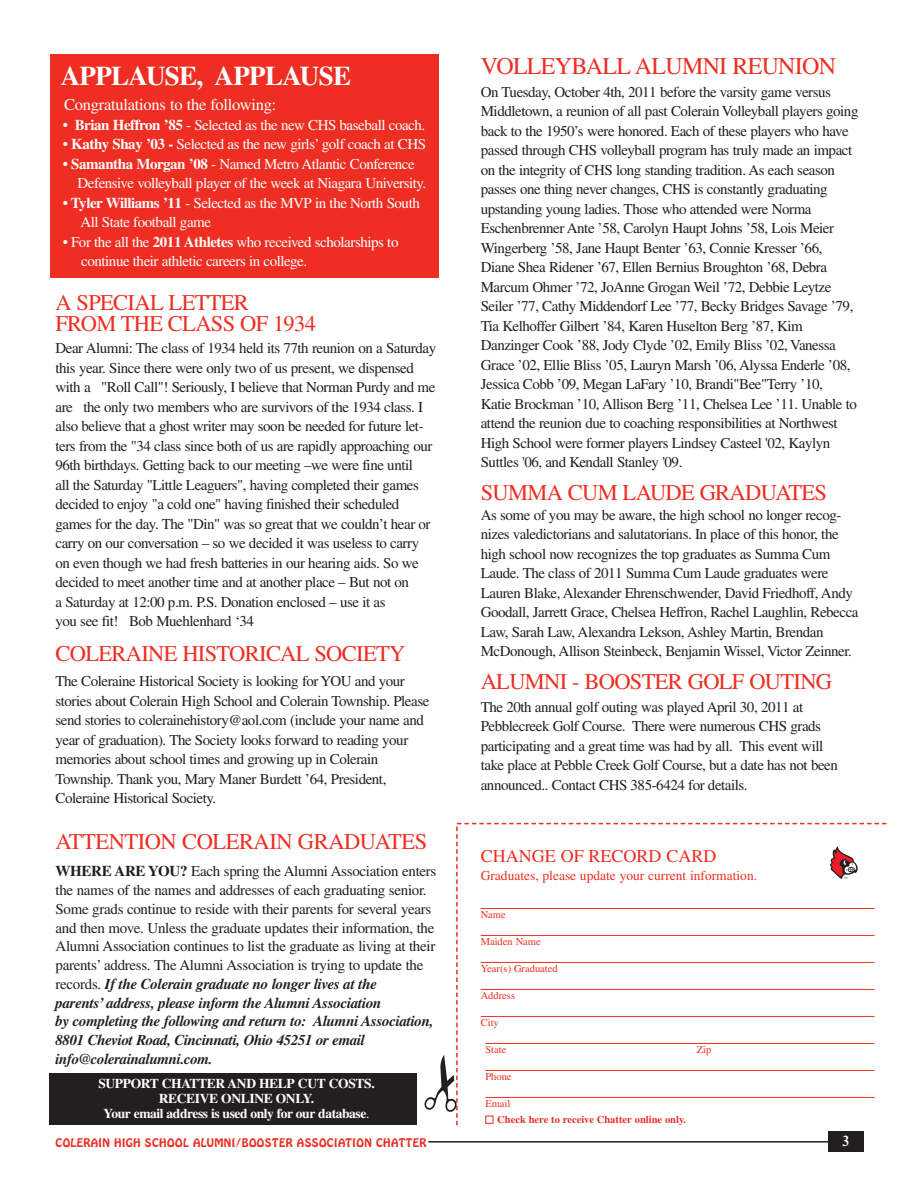
<style>
.page{position:relative;width:918px;height:1188px;background:#fff}
.page>*{position:absolute;margin:0;border:0;box-sizing:border-box;transform-origin:0 0}
.t1{font:700 27px "Times";letter-spacing:-.025em;color:#fff}
.t2{font:24px "Times";letter-spacing:-.03em;color:#ee2e22}
.t3{font:22.5px/21px "Times";letter-spacing:-.03em;color:#ee2e22}
.t4{font:18px "Times";color:#ee2e22}
.t5{font:16.5px "Times";letter-spacing:-.015em;color:#fff}
.t6{font:15px/19.5px "Times";letter-spacing:-.03em;color:#231f20}
.t7{font:15px/19.5px "Times";letter-spacing:-.03em;color:#fff}
.t8{font:600 15px "Times";color:#fff}
.t9{font:700 13.5px/15px "Times";letter-spacing:-.03em;color:#fff;text-align:center}
.t10{font:13.5px "Times";color:#ee2e22}
.t11{font:10.5px "Times";color:#ee2e22}
.t12{font:10.5px "Hobo";letter-spacing:.04em;color:#ee2e22}
.t13{font:700 10.5px "Times";color:#ee2e22}
.s1{font-weight:700}
.s2{font-weight:700;font-style:italic}
.s3{font-weight:400}
.s4{color:#fff}
</style>
<div class="page">
<div style="left:50px;top:1073px;width:367px;height:52px;background:#231f20"></div>
<div style="left:50px;top:55px;width:389px;height:223px;background:#ee2e22"></div>
<div style="left:828px;top:1131px;width:36px;height:20px;background:#231f20"></div>
<hr style="left:428px;top:1141px;width:402px;height:2px;background:#231f20">
<svg style="left:456px;top:823px;width:430px;height:302px"></svg>
<h1 class="t1" style="left:61px;top:66px;width:292px">APPLAUSE, APPLAUSE</h1>
<p class="t5" style="left:64px;top:99px;width:214px">Congratulations to the following:</p>
<p class="t7" style="left:63px;top:117px;width:364px"><span class="s1">• Brian Heffron ’85</span> - Selected as the new CHS baseball coach.</p>
<p class="t7" style="left:63px;top:136px;width:365px"><span class="s1">• Kathy Shay ’03 -</span> Selected as the new girls’ golf coach at CHS</p>
<p class="t7" style="left:78px;top:156px;width:350px;text-indent:-15px"><span class="s1">• Samantha Morgan ’08</span> - Named Metro Atlantic Conference<br>Defensive volleyball player of the week at Niagara University.</p>
<p class="t7" style="left:80px;top:195px;width:341px;text-indent:-18px"><span class="s1">• Tyler Williams ’11</span> - Selected as the MVP in the North South<br>All State football game</p>
<p class="t7" style="left:81px;top:234px;width:319px;text-indent:-18px">• For the all the <span class="s1">2011 Athletes</span> who received scholarships to continue their athletic careers in college.</p>
<h3 class="t3" style="left:56px;top:294px;width:262px">A SPECIAL LETTER<br>FROM THE CLASS OF 1934</h3>
<p class="t6" style="left:56px;top:340px;width:382px">Dear Alumni: The class of 1934 held its 77th reunion on a Saturday this year. Since there were only two of us present, we dispensed with a "Roll Call"! Seriously, I believe that Norman Purdy and me are the only two members who are survivors of the 1934 class. I also believe that a ghost writer may soon be needed for future let&shy;ters from the "34 class since both of us are rapidly approaching our 96th birthdays. Getting back to our meeting –we were fine until<br>all the Saturday "Little Leaguers", having completed their games decided to enjoy "a cold one" having finished their scheduled games for the day. The "Din" was so great that we couldn’t hear or carry on our conversation – so we decided it was useless to carry on even though we had fresh batteries in our hearing aids. So we decided to meet another time and at another place – But not on<br>a Saturday at 12:00 p.m. P.S. Donation enclosed – use it as<br>you see fit! Bob Muehlenhard ‘34</p>
<h3 class="t3" style="left:56px;top:645px;width:351px">COLERAINE HISTORICAL SOCIETY</h3>
<p class="t6" style="left:56px;top:673px;width:375px">The Coleraine Historical Society is looking for YOU and your stories about Colerain High School and Colerain Township. Please send stories to colerainehistory@aol.com (include your name and year of graduation). The Society looks forward to reading your memories about school times and growing up in Colerain Township. Thank you, Mary Maner Burdett ’64, President, Coleraine Historical Society.</p>
<h3 class="t3" style="left:56px;top:833px;width:373px">ATTENTION COLERAIN GRADUATES</h3>
<p class="t6" style="left:56px;top:863px;width:382px;line-height:18.8px"><span class="s1">WHERE ARE YOU?</span> Each spring the Alumni Association enters the names of the names and addresses of each graduating senior.<br>Some grads continue to reside with their parents for several years and then move. Unless the graduate updates their information, the Alumni Association continues to list the graduate as living at their parents’ address. The Alumni Association is trying to update the records. <span class="s2">If the Colerain graduate no longer lives at the<br>parents’ address, please inform the Alumni Association<br>by completing the following and return to: Alumni Association, 8801 Cheviot Road, Cincinnati, Ohio 45251 or email info@colerainalumni.com.</span></p>
<p class="t9" style="left:98px;top:1077px;width:278px">SUPPORT CHATTER AND HELP CUT COSTS.<br>RECEIVE ONLINE ONLY.<br>Your email address is used only for our database<span class="s3">.</span></p>
<h2 class="t2" style="left:481px;top:58px;width:357px">VOLLEYBALL ALUMNI REUNION</h2>
<p class="t6" style="left:481px;top:84px;width:379px">On Tuesday, October 4th, 2011 before the varsity game versus Middletown, a reunion of all past Colerain Volleyball players going back to the 1950’s were honored. Each of these players who have passed through CHS volleyball program has truly made an impact on the integrity of CHS long standing tradition. As each season passes one thing never changes, CHS is constantly graduating upstanding young ladies. Those who attended were Norma Eschenbrenner Ante ’58, Carolyn Haupt Johns ’58, Lois Meier Wingerberg ’58, Jane Haupt Benter ’63, Connie Kresser ’66, Diane Shea Ridener ’67, Ellen Bernius Broughton ’68, Debra Marcum Ohmer ’72, JoAnne Grogan Weil ’72, Debbie Leytze Seiler ’77, Cathy Middendorf Lee ’77, Becky Bridges Savage ’79, Tia Kelhoffer Gilbert ’84, Karen Huselton Berg ’87, Kim Danzinger Cook ’88, Jody Clyde ’02, Emily Bliss ’02, Vanessa Grace ’02, Ellie Bliss ’05, Lauryn Marsh ’06, Alyssa Enderle ’08, Jessica Cobb ’09, Megan LaFary ’10, Brandi"Bee"Terry ’10,<br>Katie Brockman ’10, Allison Berg ’11, Chelsea Lee ’11. Unable to attend the reunion due to coaching responsibilities at Northwest High School were former players Lindsey Casteel '02, Kaylyn Suttles '06, and Kendall Stanley '09.</p>
<h3 class="t3" style="left:481px;top:484px;width:348px">SUMMA CUM LAUDE GRADUATES</h3>
<p class="t6" style="left:481px;top:507px;width:379px">As some of you may be aware, the high school no longer recog&shy;nizes valedictorians and salutatorians. In place of this honor, the high school now recognizes the top graduates as Summa Cum Laude. The class of 2011 Summa Cum Laude graduates were Lauren Blake, Alexander Ehrenschwender, David Friedhoff, Andy Goodall, Jarrett Grace, Chelsea Heffron, Rachel Laughlin, Rebecca Law, Sarah Law, Alexandra Lekson, Ashley Martin, Brendan McDonough, Allison Steinbeck, Benjamin Wissel, Victor Zeinner.</p>
<h3 class="t3" style="left:481px;top:673px;width:353px">ALUMNI - BOOSTER GOLF OUTING</h3>
<p class="t6" style="left:481px;top:699px;width:359px">The 20th annual golf outing was played April 30, 2011 at Pebblecreek Golf Course. There were numerous CHS grads participating and a great time was had by all. This event will take place at Pebble Creek Golf Course, but a date has not been announced.. Contact CHS 385-6424 for details.</p>
<p class="t4" style="left:481px;top:849px;width:237px">CHANGE OF RECORD CARD</p>
<p class="t10" style="left:481px;top:871px;width:278px">Graduates, please update your current information.</p>
<p class="t11" style="left:481px;top:910px;width:27px">Name</p>
<p class="t11" style="left:481px;top:937px;width:62px">Maiden Name</p>
<p class="t11" style="left:481px;top:964px;width:79px">Year(s) Graduated</p>
<p class="t11" style="left:481px;top:991px;width:36px">Address</p>
<p class="t11" style="left:481px;top:1018px;width:20px">City</p>
<p class="t11" style="left:485px;top:1045px;width:22px">State</p>
<p class="t11" style="left:697px;top:1045px;width:16px">Zip</p>
<p class="t11" style="left:485px;top:1072px;width:28px">Phone</p>
<p class="t11" style="left:485px;top:1099px;width:27px">Email</p>
<p class="t13" style="left:485px;top:1116px;width:202px"><span class="s4">■</span> Check here to receive Chatter online only.</p>
<p class="t12" style="left:56px;top:1137px;width:372px">COLERAIN HIGH SCHOOL ALUMNI/BOOSTER ASSOCIATION CHATTER</p>
<p class="t8" style="left:842px;top:1136px;width:9px">3</p>
</div>
